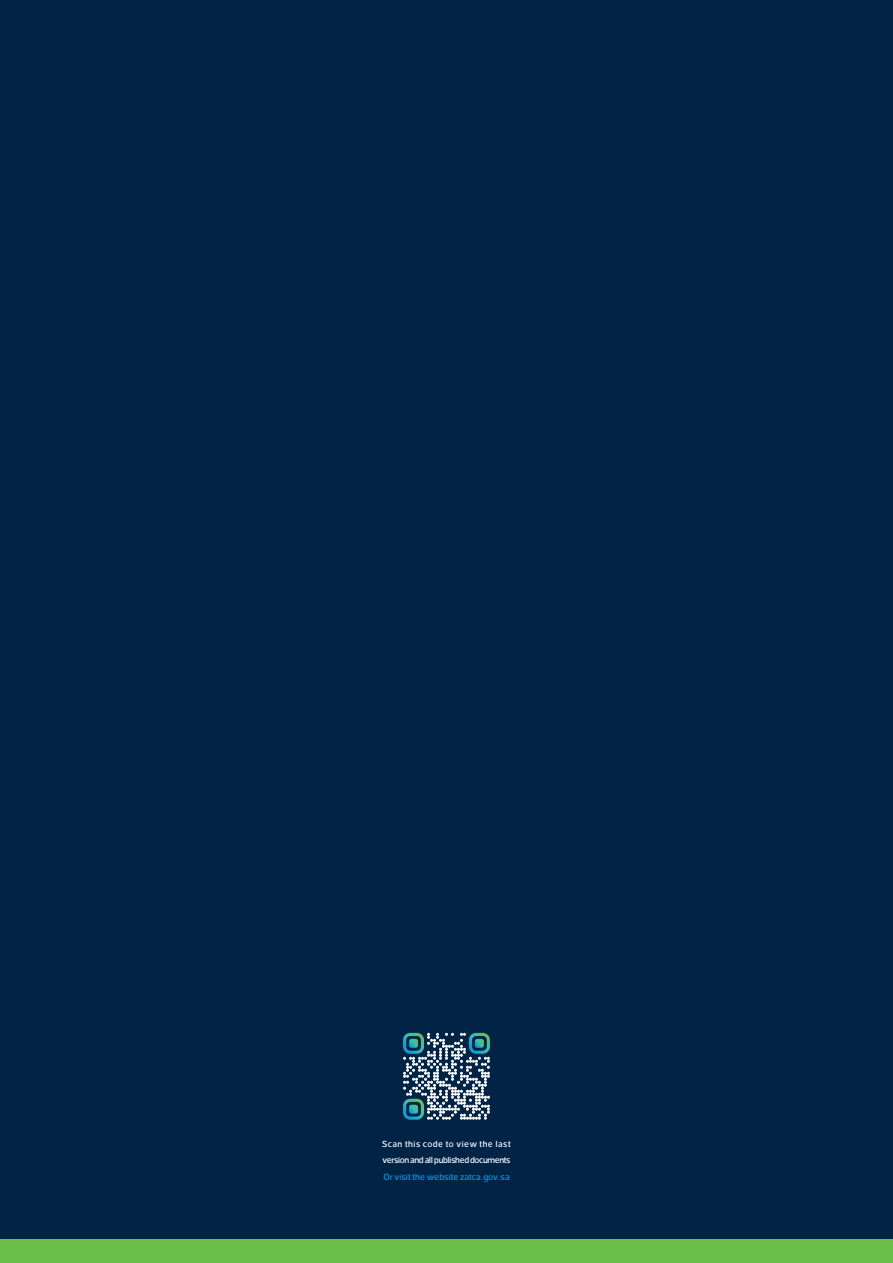
<style>
.page{position:relative;width:893px;height:1263px;background:#012346}
.page>*{position:absolute;margin:0;border:0;box-sizing:border-box;transform-origin:0 0}
.body_30{font:500 9.15px "Somar";color:#009ade}
.body_30-2{font:500 9px "Somar";letter-spacing:-.04em;color:#fff}
.body_30-3{font:500 9px "Somar";letter-spacing:.05em;color:#fff}
</style>
<div class="page">
<svg style="left:403px;top:1033px;width:87px;height:87px"></svg>
<div style="left:0;top:1239px;width:893px;height:24px;background:#6abf4b"></div>
<p class="body_30-3" style="left:382px;top:1136px;width:130px">Scan this code to view the last</p>
<p class="body_30-2" style="left:382px;top:1153px;width:130px">versionandallpublisheddocuments</p>
<p class="body_30" style="left:383px;top:1169px;width:128px">Or visit the website zatca.gov.sa</p>
</div>
